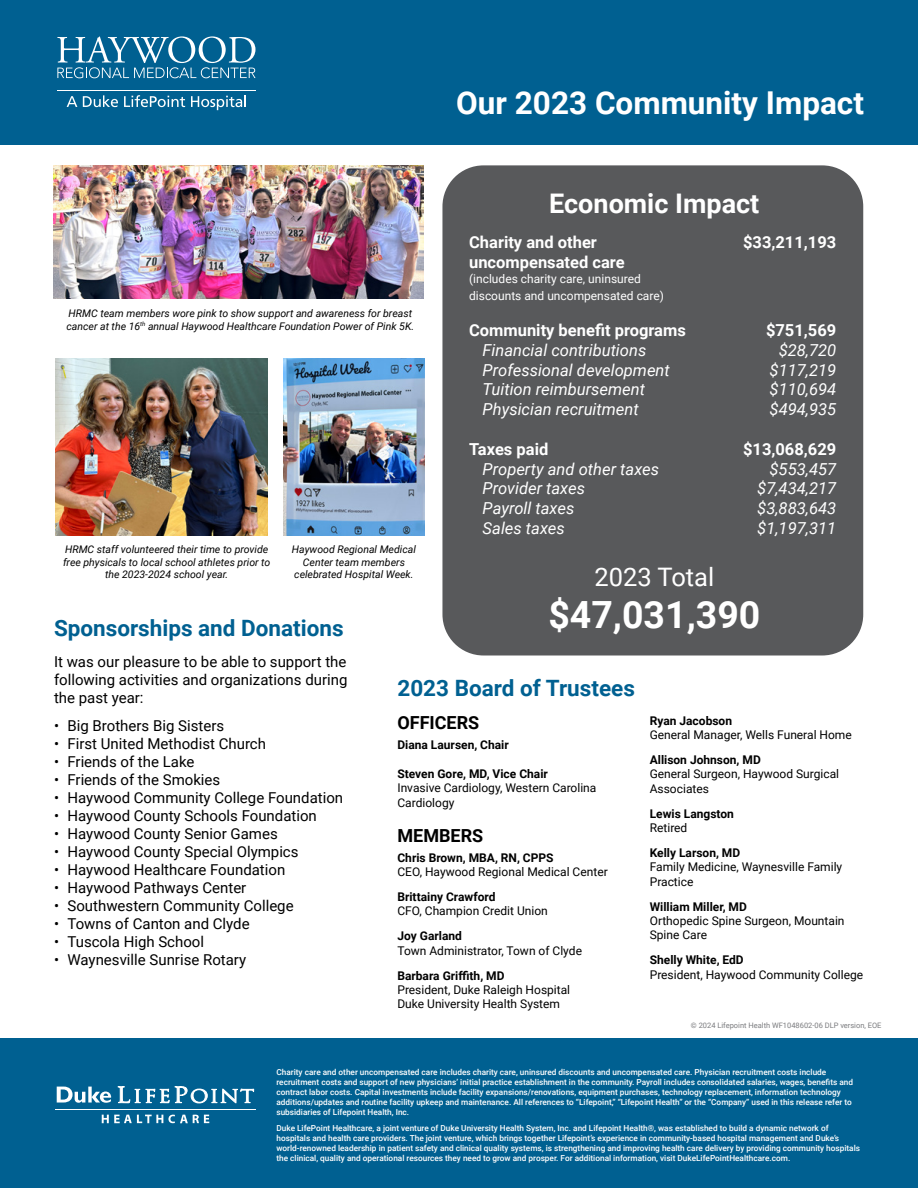
<style>
.page{position:relative;width:918px;height:1188px;background:#fff}
.page>*{position:absolute;margin:0;border:0;box-sizing:border-box;transform-origin:0 0}
.t1{font:700 37.5px "Roboto";color:#fff}
.t2{font:700 31.5px "Roboto";color:#fff}
.t3{font:700 27px "Roboto";color:#fff}
.t4{font:25.5px "Roboto";color:#fff}
.t5{font:700 22.5px "Roboto";color:#006091}
.t6{font:700 18px "Roboto";color:#000}
.t7{font:italic 16.5px "Roboto";color:#fff}
.t8{font:700 16.5px "Roboto";color:#fff}
.t9{font:15px/18px "Roboto";color:#000;text-align:justify}
.t10{font:12px/14.4px "Roboto";color:#000}
.t11{font:700 12px "Roboto";color:#000}
.t12{font:12px/16.5px "Roboto";color:#fff}
.t13{font:italic 10.5px/12.6px "Roboto";color:#000;text-align:center}
.t14{font:500 8.25px/9.9px "Roboto";color:#fff}
.t15{font:7.5px "Roboto";color:#7b7c7f}
</style>
<div class="page">
<div style="left:0;top:0;width:918px;height:144px;background:#006091"></div>
<div style="left:442px;top:165px;width:421px;height:491px;background:#58595b;border-radius:41px"></div>
<div style="left:0;top:1039px;width:918px;height:149px;background:#006091"></div>
<svg style="left:102px;top:1115px;width:107px;height:8px"></svg>
<svg style="left:57px;top:1087px;width:54px;height:16px"></svg>
<svg style="left:118px;top:1086px;width:136px;height:17px"></svg>
<hr style="left:55px;top:1109px;width:201px;height:1px;background:#fff">
<svg style="left:57px;top:36px;width:199px;height:42px"></svg>
<hr style="left:57px;top:90px;width:199px;height:1px;background:#fff">
<svg style="left:67px;top:96px;width:10px;height:11px"></svg>
<svg style="left:83px;top:95px;width:35px;height:12px"></svg>
<svg style="left:124px;top:95px;width:61px;height:12px"></svg>
<svg style="left:191px;top:95px;width:55px;height:15px"></svg>
<img style="left:55px;top:358px;width:213px;height:177px">
<img style="left:283px;top:358px;width:142px;height:177px">
<img style="left:54px;top:165px;width:370px;height:134px">
<h2 class="t2" style="left:456px;top:80px;width:409px">Our 2023 Community Impact</h2>
<h3 class="t3" style="left:549px;top:185px;width:212px">Economic Impact</h3>
<h3 class="t8" style="left:469px;top:231px;width:129px">Charity and other</h3>
<h3 class="t8" style="left:743px;top:231px;width:95px">$33,211,193</h3>
<h3 class="t8" style="left:469px;top:251px;width:157px">uncompensated care</h3>
<h3 class="t12" style="left:469px;top:270px;width:196px">(includes charity care, uninsured discounts and uncompensated care)</h3>
<h3 class="t8" style="left:469px;top:319px;width:218px">Community benefit programs</h3>
<h3 class="t8" style="left:766px;top:319px;width:72px">$751,569</h3>
<h3 class="t7" style="left:483px;top:338px;width:165px">Financial contributions</h3>
<h3 class="t7" style="left:779px;top:338px;width:59px">$28,720</h3>
<h3 class="t7" style="left:483px;top:358px;width:189px">Professional development</h3>
<h3 class="t7" style="left:770px;top:358px;width:68px">$117,219</h3>
<h3 class="t7" style="left:483px;top:378px;width:164px">Tuition reimbursement</h3>
<h3 class="t7" style="left:770px;top:378px;width:68px">$110,694</h3>
<h3 class="t7" style="left:483px;top:398px;width:158px">Physician recruitment</h3>
<h3 class="t7" style="left:770px;top:398px;width:68px">$494,935</h3>
<h3 class="t8" style="left:469px;top:437px;width:81px">Taxes paid</h3>
<h3 class="t8" style="left:743px;top:437px;width:95px">$13,068,629</h3>
<h3 class="t7" style="left:483px;top:457px;width:178px">Property and other taxes</h3>
<h3 class="t7" style="left:770px;top:457px;width:68px">$553,457</h3>
<h3 class="t7" style="left:483px;top:477px;width:104px">Provider taxes</h3>
<h3 class="t7" style="left:757px;top:477px;width:81px">$7,434,217</h3>
<h3 class="t7" style="left:483px;top:497px;width:93px">Payroll taxes</h3>
<h3 class="t7" style="left:757px;top:497px;width:81px">$3,883,643</h3>
<h3 class="t7" style="left:483px;top:517px;width:84px">Sales taxes</h3>
<h3 class="t7" style="left:757px;top:517px;width:81px">$1,197,311</h3>
<h3 class="t4" style="left:594px;top:559px;width:122px">2023 Total</h3>
<h1 class="t1" style="left:548px;top:589px;width:214px">$47,031,390</h1>
<p class="t13" style="left:67px;top:307px;width:349px;text-align:left">HRMC team members wore pink to show support and awareness for breast cancer at the 16<sup>th</sup> annual Haywood Healthcare Foundation Power of Pink 5K.</p>
<p class="t13" style="left:63px;top:543px;width:209px">HRMC staff volunteered their time to provide free physicals to local school athletes prior to the 2023-2024 school year.</p>
<p class="t13" style="left:292px;top:543px;width:125px">Haywood Regional Medical<br>Center team members celebrated Hospital Week.</p>
<h3 class="t5" style="left:54px;top:613px;width:291px">Sponsorships and Donations</h3>
<h3 class="t9" style="left:54px;top:652px;width:295px">It was our pleasure to be able to support the following activities and organizations during the past year:</h3>
<h3 class="t9" style="left:54px;top:717px;width:172px">• Big Brothers Big Sisters</h3>
<h3 class="t9" style="left:54px;top:735px;width:214px">• First United Methodist Church</h3>
<h3 class="t9" style="left:54px;top:753px;width:142px">• Friends of the Lake</h3>
<h3 class="t9" style="left:54px;top:771px;width:168px">• Friends of the Smokies</h3>
<h3 class="t9" style="left:54px;top:789px;width:291px">• Haywood Community College Foundation</h3>
<h3 class="t9" style="left:54px;top:807px;width:264px">• Haywood County Schools Foundation</h3>
<h3 class="t9" style="left:54px;top:825px;width:225px">• Haywood County Senior Games</h3>
<h3 class="t9" style="left:54px;top:843px;width:246px">• Haywood County Special Olympics</h3>
<h3 class="t9" style="left:54px;top:861px;width:233px">• Haywood Healthcare Foundation</h3>
<h3 class="t9" style="left:54px;top:879px;width:194px">• Haywood Pathways Center</h3>
<h3 class="t9" style="left:54px;top:897px;width:241px">• Southwestern Community College</h3>
<h3 class="t9" style="left:54px;top:915px;width:197px">• Towns of Canton and Clyde</h3>
<h3 class="t9" style="left:54px;top:933px;width:152px">• Tuscola High School</h3>
<h3 class="t9" style="left:54px;top:951px;width:194px">• Waynesville Sunrise Rotary</h3>
<h3 class="t5" style="left:397px;top:672px;width:239px">2023 Board of Trustees</h3>
<h3 class="t6" style="left:397px;top:710px;width:83px">OFFICERS</h3>
<h3 class="t11" style="left:397px;top:736px;width:113px">Diana Laursen, Chair</h3>
<h3 class="t11" style="left:397px;top:765px;width:152px">Steven Gore, MD, Vice Chair</h3>
<h3 class="t10" style="left:397px;top:780px;width:201px">Invasive Cardiology, Western Carolina<br>Cardiology</h3>
<h3 class="t6" style="left:397px;top:823px;width:87px">MEMBERS</h3>
<h3 class="t11" style="left:397px;top:849px;width:158px">Chris Brown, MBA, RN, CPPS</h3>
<h3 class="t10" style="left:397px;top:864px;width:212px">CEO, Haywood Regional Medical Center</h3>
<h3 class="t11" style="left:397px;top:888px;width:100px">Brittainy Crawford</h3>
<h3 class="t10" style="left:397px;top:904px;width:152px">CFO, Champion Credit Union</h3>
<h3 class="t11" style="left:397px;top:928px;width:66px">Joy Garland</h3>
<h3 class="t10" style="left:397px;top:943px;width:186px">Town Administrator, Town of Clyde</h3>
<h3 class="t11" style="left:397px;top:967px;width:109px">Barbara Griffith, MD</h3>
<h3 class="t10" style="left:397px;top:982px;width:174px">President, Duke Raleigh Hospital<br>Duke University Health System</h3>
<h3 class="t11" style="left:650px;top:712px;width:84px">Ryan Jacobson</h3>
<h3 class="t10" style="left:650px;top:727px;width:204px">General Manager, Wells Funeral Home</h3>
<h3 class="t11" style="left:650px;top:751px;width:113px">Allison Johnson, MD</h3>
<h3 class="t10" style="left:650px;top:766px;width:191px">General Surgeon, Haywood Surgical<br>Associates</h3>
<h3 class="t11" style="left:650px;top:805px;width:86px">Lewis Langston</h3>
<h3 class="t10" style="left:650px;top:820px;width:39px">Retired</h3>
<h3 class="t11" style="left:650px;top:844px;width:92px">Kelly Larson, MD</h3>
<h3 class="t10" style="left:650px;top:859px;width:194px">Family Medicine, Waynesville Family<br>Practice</h3>
<h3 class="t11" style="left:650px;top:898px;width:99px">William Miller, MD</h3>
<h3 class="t10" style="left:650px;top:913px;width:196px">Orthopedic Spine Surgeon, Mountain<br>Spine Care</h3>
<h3 class="t11" style="left:650px;top:952px;width:95px">Shelly White, EdD</h3>
<h3 class="t10" style="left:650px;top:967px;width:215px">President, Haywood Community College</h3>
<p class="t15" style="left:691px;top:1021px;width:192px">© 2024 Lifepoint Health WF1048602-06 DLP version, EOE</p>
<p class="t14" style="left:276px;top:1067px;width:578px">Charity care and other uncompensated care includes charity care, uninsured discounts and uncompensated care. Physician recruitment costs include recruitment costs and support of new physicians’ initial practice establishment in the community. Payroll includes consolidated salaries, wages, benefits and contract labor costs. Capital investments include facility expansions/renovations, equipment purchases, technology replacement, information technology additions/updates and routine facility upkeep and maintenance. All references to “Lifepoint,” “Lifepoint Health” or the “Company” used in this release refer to subsidiaries of Lifepoint Health, Inc.</p>
<p class="t14" style="left:276px;top:1123px;width:585px">Duke LifePoint Healthcare, a joint venture of Duke University Health System, Inc. and Lifepoint Health®, was established to build a dynamic network of hospitals and health care providers. The joint venture, which brings together Lifepoint’s experience in community-based hospital management and Duke’s world-renowned leadership in patient safety and clinical quality systems, is strengthening and improving health care delivery by providing community hospitals the clinical, quality and operational resources they need to grow and prosper. For additional information, visit DukeLifePointHealthcare.com.</p>
</div>
